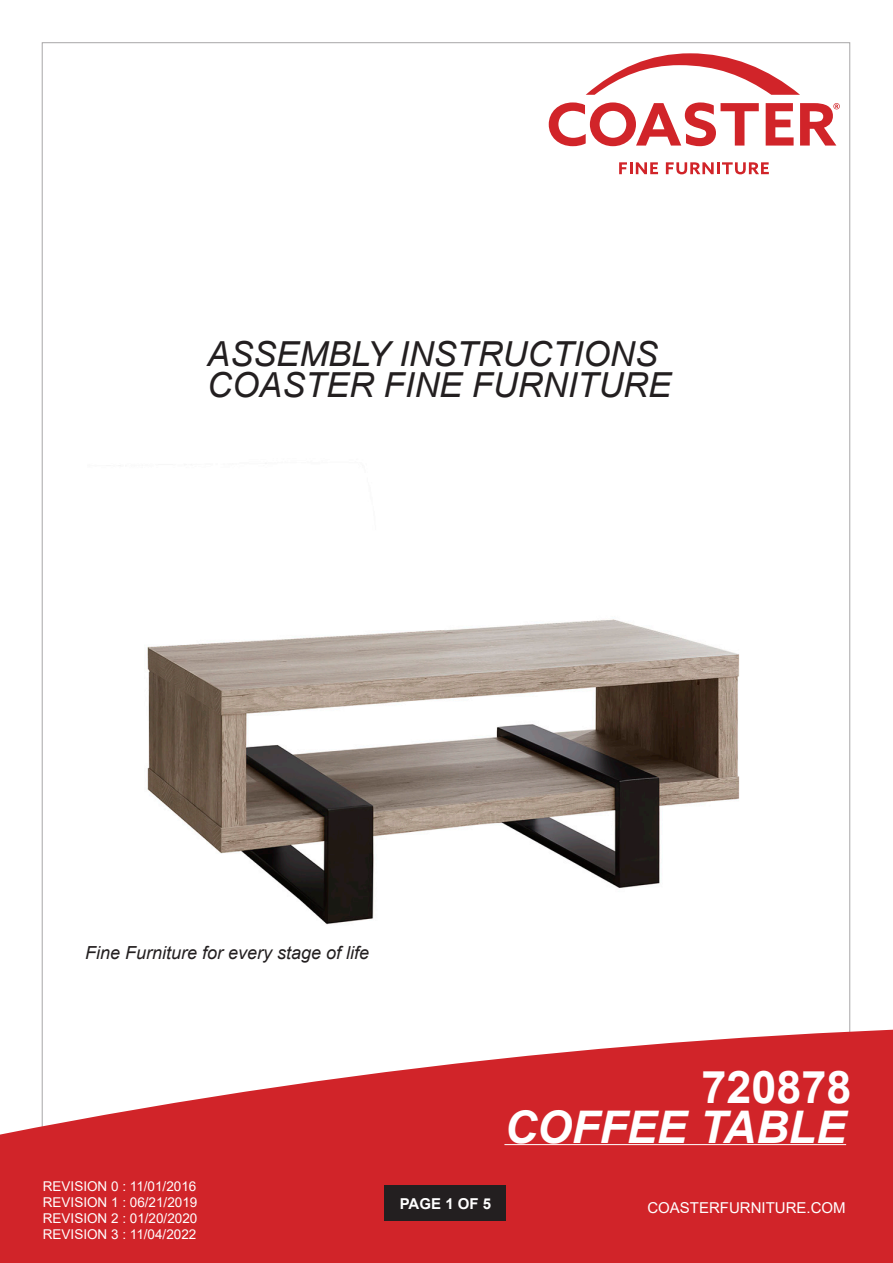
<style>
.page{position:relative;width:893px;height:1263px;background:#fff}
.page>*{position:absolute;margin:0;border:0;box-sizing:border-box;transform-origin:0 0}
.t1{font:italic 700 45px "Arial";color:#fff}
.t2{font:700 45px "Arial";color:#fff}
.t3{font:italic 34.5px/31px "Arial";color:#231f20}
.t4{font:italic 18px "Arial";color:#231f20}
.t5{font:15px "Arial";color:#fff}
.t6{font:700 15px "Arial";color:#fff}
.t7{font:13.5px/16.2px "Arial";color:#fff;text-align:justify}
</style>
<div class="page">
<svg style="left:0;top:1024px;width:893px;height:239px;fill:#d12429"></svg>
<div style="left:385px;top:1185px;width:121px;height:36px;background:#231f20"></div>
<svg style="left:619px;top:162px;width:39px;height:12px"></svg>
<svg style="left:666px;top:162px;width:103px;height:12px"></svg>
<svg style="left:586px;top:53px;width:214px;height:42px"></svg>
<svg style="left:549px;top:102px;width:210px;height:44px"></svg>
<svg style="left:800px;top:103px;width:40px;height:43px"></svg>
<svg style="left:766px;top:103px;width:28px;height:43px"></svg>
<hr style="left:504px;top:1144px;width:342px;height:1px;background:#fff">
<img style="left:147px;top:619px;width:593px;height:306px">
<h2 class="t3" style="left:207px;top:339px;width:465px">ASSEMBLY INSTRUCTIONS<br>COASTER FINE FURNITURE</h2>
<h3 class="t4" style="left:85px;top:941px;width:286px">Fine Furniture for every stage of life</h3>
<p class="t7" style="left:43px;top:1178px;width:156px">REVISION 0 : 11/01/2016<br>REVISION 1 : 06/21/2019<br>REVISION 2 : 01/20/2020<br>REVISION 3 : 11/04/2022</p>
<h1 class="t2" style="left:701px;top:1055px;width:152px">720878</h1>
<h1 class="t1" style="left:504px;top:1097px;width:343px">COFFEE TABLE</h1>
<p class="t6" style="left:400px;top:1193px;width:93px">PAGE 1 OF 5</p>
<p class="t5" style="left:647px;top:1197px;width:200px">COASTERFURNITURE.COM</p>
</div>
